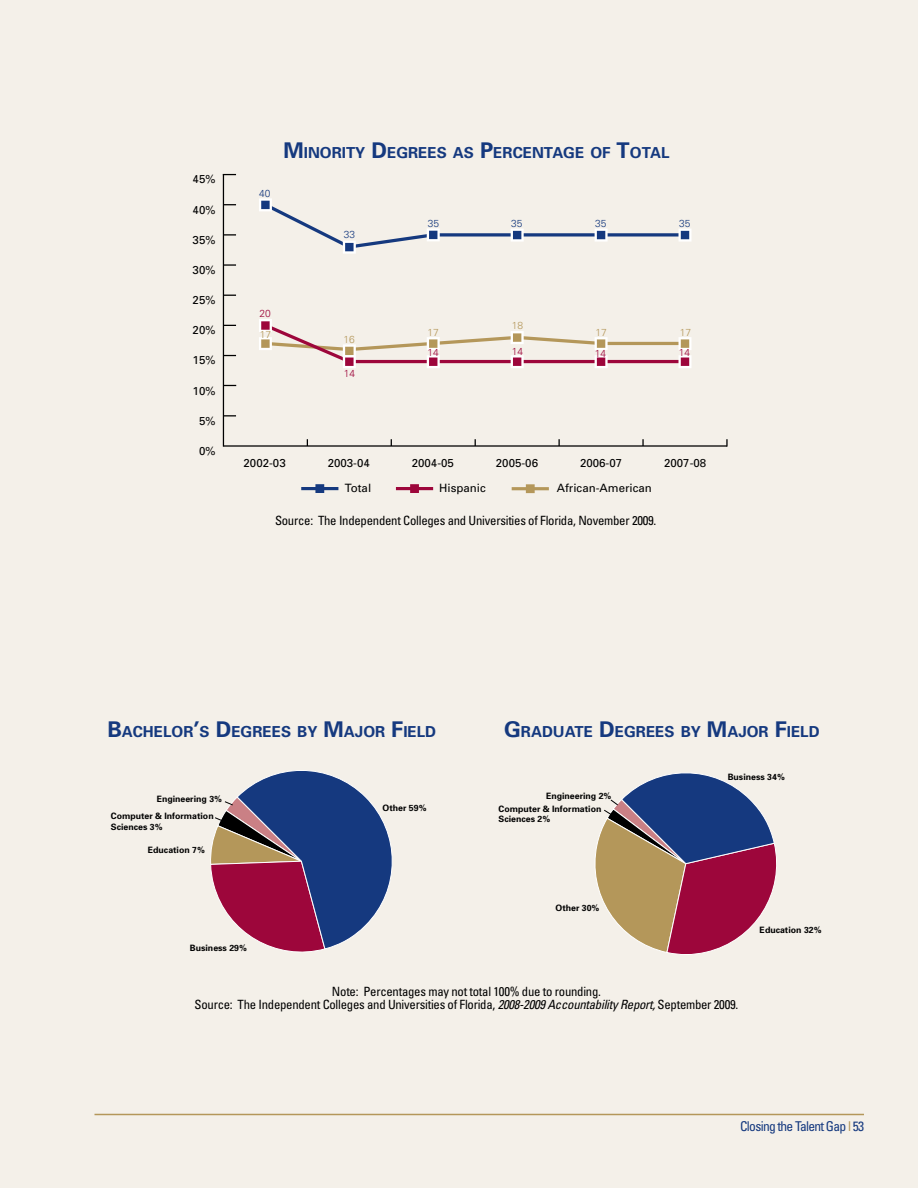
<style>
.page{position:relative;width:918px;height:1188px;background:#f4f0e9}
.page>*{position:absolute;margin:0;border:0;box-sizing:border-box;transform-origin:0 0}
.t1{font:700 15.15px "Univers";color:#15397f}
.t2{font:condensed 13.5px "Univers";letter-spacing:-.05em;color:#15397f}
.t3{font:condensed 12.75px/13.5px "Univers";letter-spacing:-.02em;color:#000;text-align:center}
.t4{font:11.55px "Univers";color:#000}
.t5{font:700 11.55px "Univers";color:#000}
.t6{font:300 10.2px "Univers";color:#15397f}
.t7{font:300 10.2px "Univers";color:#9d063b}
.t8{font:300 10.2px "Univers";color:#b4975a}
.t9{font:700 8.7px/17.4px "Univers";color:#000}
.s1{font-size:21.6px}
.s2{font-style:italic}
.s3{color:#b4975a}
</style>
<div class="page">
<hr style="left:94px;top:1114px;width:770px;height:1px;background:#b4975a">
<svg style="left:210px;top:770px;width:182px;height:182px"></svg>
<svg style="left:595px;top:773px;width:182px;height:182px"></svg>
<hr style="left:223px;top:445px;width:504px;height:2px;background:#000">
<svg style="left:558px;top:439px;width:2px;height:7px"></svg>
<svg style="left:642px;top:439px;width:2px;height:7px"></svg>
<svg style="left:726px;top:439px;width:2px;height:8px"></svg>
<hr style="left:223px;top:175px;width:1px;height:272px;background:#000">
<svg style="left:224px;top:415px;width:12px;height:1px"></svg>
<svg style="left:224px;top:355px;width:12px;height:1px"></svg>
<svg style="left:224px;top:325px;width:12px;height:1px"></svg>
<svg style="left:224px;top:295px;width:12px;height:1px"></svg>
<svg style="left:224px;top:264px;width:12px;height:2px"></svg>
<svg style="left:224px;top:234px;width:12px;height:2px"></svg>
<svg style="left:224px;top:204px;width:12px;height:1px"></svg>
<svg style="left:223px;top:174px;width:13px;height:1px"></svg>
<div style="left:315px;top:484px;width:9px;height:9px;border:2px solid #15397f"></div>
<hr style="left:301px;top:487px;width:37px;height:3px;background:#15397f">
<div style="left:410px;top:484px;width:9px;height:9px;border:2px solid #9d063b"></div>
<hr style="left:396px;top:487px;width:37px;height:3px;background:#9d063b">
<div style="left:526px;top:484px;width:9px;height:9px;border:2px solid #b4975a"></div>
<hr style="left:512px;top:487px;width:37px;height:3px;background:#b4975a">
<svg style="left:224px;top:385px;width:12px;height:1px"></svg>
<svg style="left:259px;top:319px;width:433px;height:49px"></svg>
<svg style="left:259px;top:198px;width:433px;height:56px"></svg>
<p class="t4" style="left:193px;top:172px;width:24px">45%</p>
<p class="t4" style="left:193px;top:202px;width:24px">40%</p>
<p class="t4" style="left:193px;top:232px;width:24px">35%</p>
<p class="t4" style="left:193px;top:263px;width:24px">30%</p>
<p class="t4" style="left:193px;top:293px;width:24px">25%</p>
<p class="t4" style="left:193px;top:323px;width:24px">20%</p>
<p class="t4" style="left:193px;top:353px;width:24px">15%</p>
<p class="t4" style="left:193px;top:383px;width:24px">10%</p>
<p class="t4" style="left:199px;top:413px;width:18px">5%</p>
<p class="t4" style="left:199px;top:444px;width:18px">0%</p>
<p class="t6" style="left:259px;top:187px;width:13px">40</p>
<p class="t1" style="left:283px;top:143px;width:388px"><span class="s1">M</span>INORITY <span class="s1">D</span>EGREES AS <span class="s1">P</span>ERCENTAGE OF <span class="s1">T</span>OTAL</p>
<p class="t6" style="left:344px;top:228px;width:13px">33</p>
<p class="t6" style="left:428px;top:217px;width:13px">35</p>
<p class="t6" style="left:511px;top:217px;width:13px">35</p>
<p class="t6" style="left:595px;top:217px;width:13px">35</p>
<p class="t6" style="left:679px;top:217px;width:13px">35</p>
<p class="t7" style="left:259px;top:307px;width:13px">20</p>
<p class="t8" style="left:260px;top:329px;width:13px">17</p>
<p class="t8" style="left:344px;top:333px;width:13px">16</p>
<p class="t7" style="left:344px;top:367px;width:13px">14</p>
<p class="t8" style="left:512px;top:320px;width:13px">18</p>
<p class="t8" style="left:428px;top:326px;width:13px">17</p>
<p class="t8" style="left:595px;top:326px;width:13px">17</p>
<p class="t8" style="left:680px;top:326px;width:13px">17</p>
<p class="t7" style="left:427px;top:347px;width:13px">14</p>
<p class="t7" style="left:512px;top:345px;width:13px">14</p>
<p class="t7" style="left:595px;top:347px;width:13px">14</p>
<p class="t7" style="left:679px;top:347px;width:13px">14</p>
<p class="t4" style="left:244px;top:456px;width:44px">2002-03</p>
<p class="t4" style="left:328px;top:456px;width:44px">2003-04</p>
<p class="t4" style="left:412px;top:456px;width:44px">2004-05</p>
<p class="t4" style="left:496px;top:456px;width:44px">2005-06</p>
<p class="t4" style="left:580px;top:456px;width:44px">2006-07</p>
<p class="t4" style="left:345px;top:481px;width:28px">Total</p>
<p class="t4" style="left:439px;top:481px;width:48px">Hispanic</p>
<p class="t4" style="left:557px;top:481px;width:96px">African-American</p>
<p class="t3" style="left:275px;top:514px;width:383px">Source: The Independent Colleges and Universities of Florida, November 2009.</p>
<p class="t4" style="left:664px;top:455px;width:44px">2007-08</p>
<p class="t1" style="left:107px;top:722px;width:330px"><span class="s1">B</span>ACHELOR<span class="s1">’</span>S <span class="s1">D</span>EGREES BY <span class="s1">M</span>AJOR <span class="s1">F</span>IELD</p>
<p class="t9" style="left:111px;top:790px;width:113px;text-indent:46px">Engineering 3%<br>Computer &amp; Information</p>
<p class="t9" style="left:111px;top:818px;width:53px">Sciences 3%</p>
<p class="t9" style="left:148px;top:841px;width:59px">Education 7%</p>
<p class="t9" style="left:190px;top:939px;width:59px">Business 29%</p>
<p class="t5" style="left:375px;top:796px;width:59px">Other 59%</p>
<p class="t9" style="left:383px;top:799px;width:45px">Other 59%</p>
<p class="t1" style="left:504px;top:722px;width:317px"><span class="s1">G</span>RADUATE <span class="s1">D</span>EGREES BY <span class="s1">M</span>AJOR <span class="s1">F</span>IELD</p>
<p class="t9" style="left:728px;top:768px;width:59px">Business 34%</p>
<p class="t9" style="left:499px;top:789px;width:114px;line-height:13px;text-indent:48px">Engineering 2%<br>Computer &amp; Information</p>
<p class="t9" style="left:499px;top:810px;width:53px">Sciences 2%</p>
<p class="t9" style="left:556px;top:899px;width:45px">Other 30%</p>
<p class="t9" style="left:760px;top:921px;width:63px">Education 32%</p>
<p class="t3" style="left:195px;top:984px;width:545px">Note: Percentages may not total 100% due to rounding.<br>Source: The Independent Colleges and Universities of Florida, <span class="s2">2008-2009 Accountability Report,</span> September 2009.</p>
<p class="t2" style="left:740px;top:1118px;width:125px">Closing the Talent Gap <span class="s3">l</span> 53</p>
</div>
